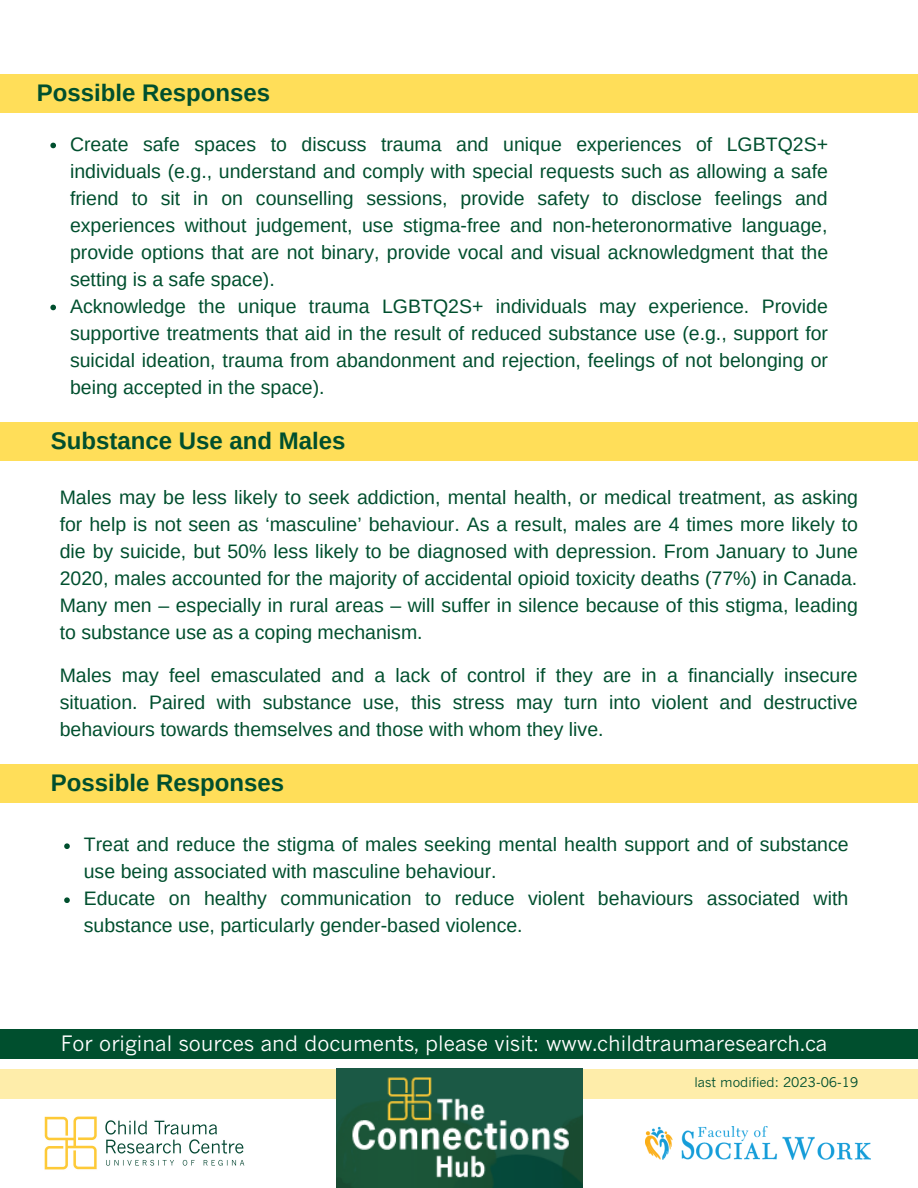
<style>
.page{position:relative;width:918px;height:1188px;background:#fff}
.page>*{position:absolute;margin:0;border:0;box-sizing:border-box;transform-origin:0 0}
.t1{font:700 24px "Arimo";color:#004f2e}
.t2{font:21px "News Gothic MT Std";color:#fff}
.t3{font:19.5px/27px "Arimo";color:#004f2e;text-align:justify}
.t4{font:13.2px "News Gothic MT Std";color:#004f2e}
</style>
<div class="page">
<div style="left:0;top:422px;width:918px;height:38px;background:#ffde59"></div>
<div style="left:0;top:764px;width:918px;height:39px;background:#ffde59"></div>
<div style="left:0;top:1030px;width:918px;height:29px;background:#004f2e"></div>
<svg style="left:64px;top:843px;width:6px;height:6px"></svg>
<svg style="left:64px;top:897px;width:6px;height:6px"></svg>
<svg style="left:50px;top:143px;width:6px;height:5px"></svg>
<svg style="left:50px;top:305px;width:6px;height:5px"></svg>
<div style="left:0;top:74px;width:918px;height:38px;background:#ffde59"></div>
<div style="left:0;top:1069px;width:918px;height:29px;background:#feedaa"></div>
<img style="left:44px;top:1116px;width:201px;height:54px">
<img style="left:337px;top:1068px;width:246px;height:120px">
<img style="left:645px;top:1126px;width:225px;height:34px">
<p class="t1" style="left:37px;top:79px;width:235px">Possible Responses</p>
<p class="t3" style="left:70px;top:130px;width:760px">Create safe spaces to discuss trauma and unique experiences of LGBTQ2S+ individuals (e.g., understand and comply with special requests such as allowing a safe friend to sit in on counselling sessions, provide safety to disclose feelings and experiences without judgement, use stigma-free and non-heteronormative language, provide options that are not binary, provide vocal and visual acknowledgment that the setting is a safe space).</p>
<p class="t3" style="left:70px;top:292px;width:760px">Acknowledge the unique trauma LGBTQ2S+ individuals may experience. Provide supportive treatments that aid in the result of reduced substance use (e.g., support for suicidal ideation, trauma from abandonment and rejection, feelings of not belonging or being accepted in the space).</p>
<p class="t1" style="left:51px;top:427px;width:296px">Substance Use and Males</p>
<p class="t3" style="left:60px;top:484px;width:800px">Males may be less likely to seek addiction, mental health, or medical treatment, as asking for help is not seen as ‘masculine’ behaviour. As a result, males are 4 times more likely to die by suicide, but 50% less likely to be diagnosed with depression. From January to June 2020, males accounted for the majority of accidental opioid toxicity deaths (77%) in Canada.<br>Many men – especially in rural areas – will suffer in silence because of this stigma, leading to substance use as a coping mechanism.</p>
<p class="t3" style="left:60px;top:661px;width:800px">Males may feel emasculated and a lack of control if they are in a financially insecure situation. Paired with substance use, this stress may turn into violent and destructive behaviours towards themselves and those with whom they live.</p>
<p class="t1" style="left:51px;top:769px;width:235px">Possible Responses</p>
<p class="t3" style="left:84px;top:831px;width:766px">Treat and reduce the stigma of males seeking mental health support and of substance use being associated with masculine behaviour.</p>
<p class="t3" style="left:84px;top:885px;width:766px">Educate on healthy communication to reduce violent behaviours associated with substance use, particularly gender-based violence.</p>
<p class="t2" style="left:61px;top:1035px;width:768px">For original sources and documents, please visit: www.childtraumaresearch.ca</p>
<p class="t4" style="left:695px;top:1077px;width:165px">last modified: 2023-06-19</p>
</div>
